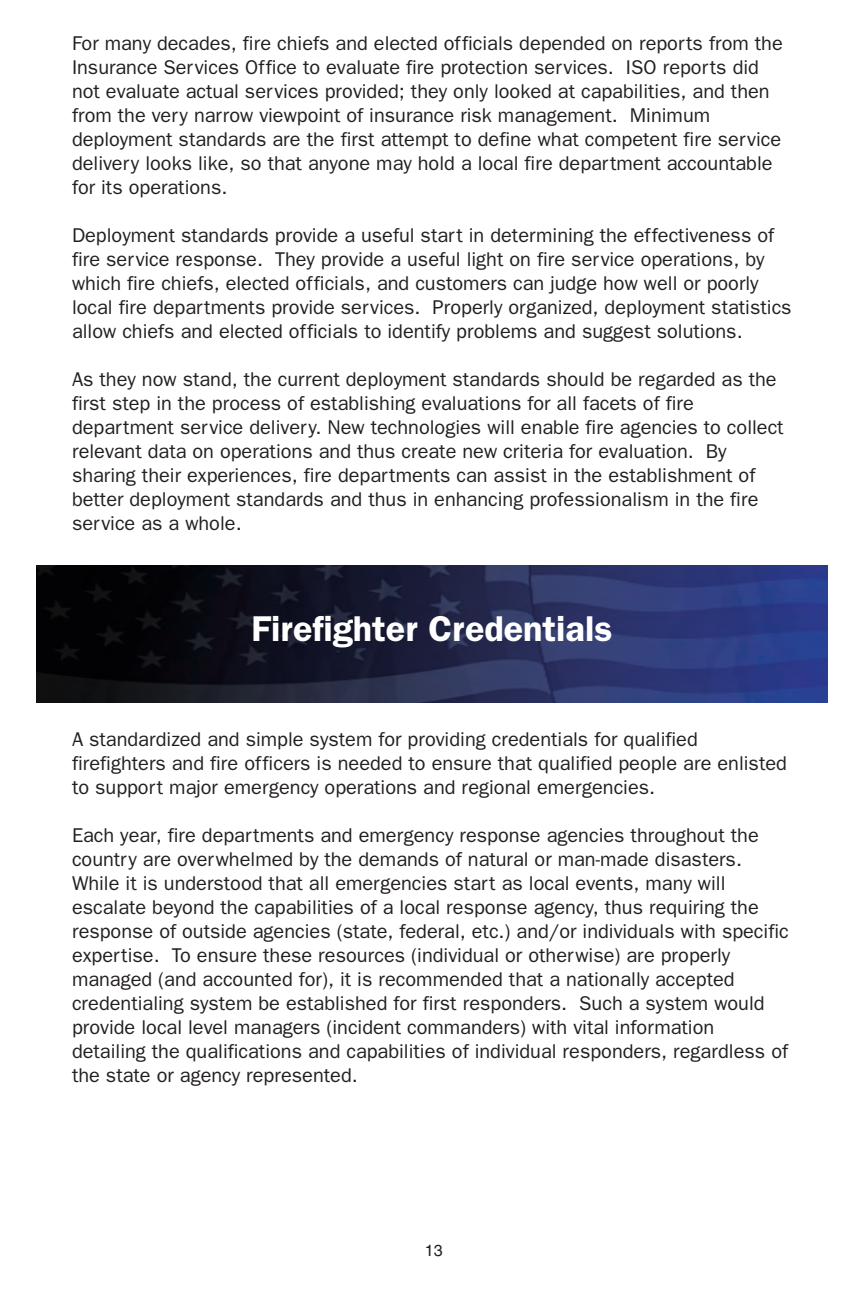
<style>
.page{position:relative;width:864px;height:1296px;background:#fff}
.page>*{position:absolute;margin:0;border:0;box-sizing:border-box;transform-origin:0 0}
.t1{font:600 36px "Franklin Gothic";color:#fff}
.t2{font:20px/24px "Franklin Gothic";color:#231f20}
.t3{font:16px "Helvetica";color:#231f20}
</style>
<div class="page">
<img style="left:37px;top:565px;width:791px;height:137px">
<p class="t2" style="left:72px;top:31px;width:712px">For many decades, fire chiefs and elected officials depended on reports from the Insurance Services Office to evaluate fire protection services. ISO reports did not evaluate actual services provided; they only looked at capabilities, and then from the very narrow viewpoint of insurance risk management. Minimum deployment standards are the first attempt to define what competent fire service delivery looks like, so that anyone may hold a local fire department accountable for its operations.</p>
<p class="t2" style="left:72px;top:223px;width:721px">Deployment standards provide a useful start in determining the effectiveness of fire service response. They provide a useful light on fire service operations, by which fire chiefs, elected officials, and customers can judge how well or poorly local fire departments provide services. Properly organized, deployment statistics allow chiefs and elected officials to identify problems and suggest solutions.</p>
<p class="t2" style="left:72px;top:367px;width:713px">As they now stand, the current deployment standards should be regarded as the first step in the process of establishing evaluations for all facets of fire department service delivery. New technologies will enable fire agencies to collect relevant data on operations and thus create new criteria for evaluation. By sharing their experiences, fire departments can assist in the establishment of better deployment standards and thus in enhancing professionalism in the fire service as a whole.</p>
<h1 class="t1" style="left:252px;top:608px;width:362px">Firefighter Credentials</h1>
<p class="t2" style="left:72px;top:727px;width:717px">A standardized and simple system for providing credentials for qualified firefighters and fire officers is needed to ensure that qualified people are enlisted to support major emergency operations and regional emergencies.</p>
<p class="t2" style="left:72px;top:823px;width:718px">Each year, fire departments and emergency response agencies throughout the country are overwhelmed by the demands of natural or man-made disasters.<br>While it is understood that all emergencies start as local events, many will escalate beyond the capabilities of a local response agency, thus requiring the response of outside agencies (state, federal, etc.) and/or individuals with specific expertise. To ensure these resources (individual or otherwise) are properly managed (and accounted for), it is recommended that a nationally accepted credentialing system be established for first responders. Such a system would provide local level managers (incident commanders) with vital information detailing the qualifications and capabilities of individual responders, regardless of the state or agency represented.</p>
<p class="t3" style="left:425px;top:1245px;width:19px">13</p>
</div>
